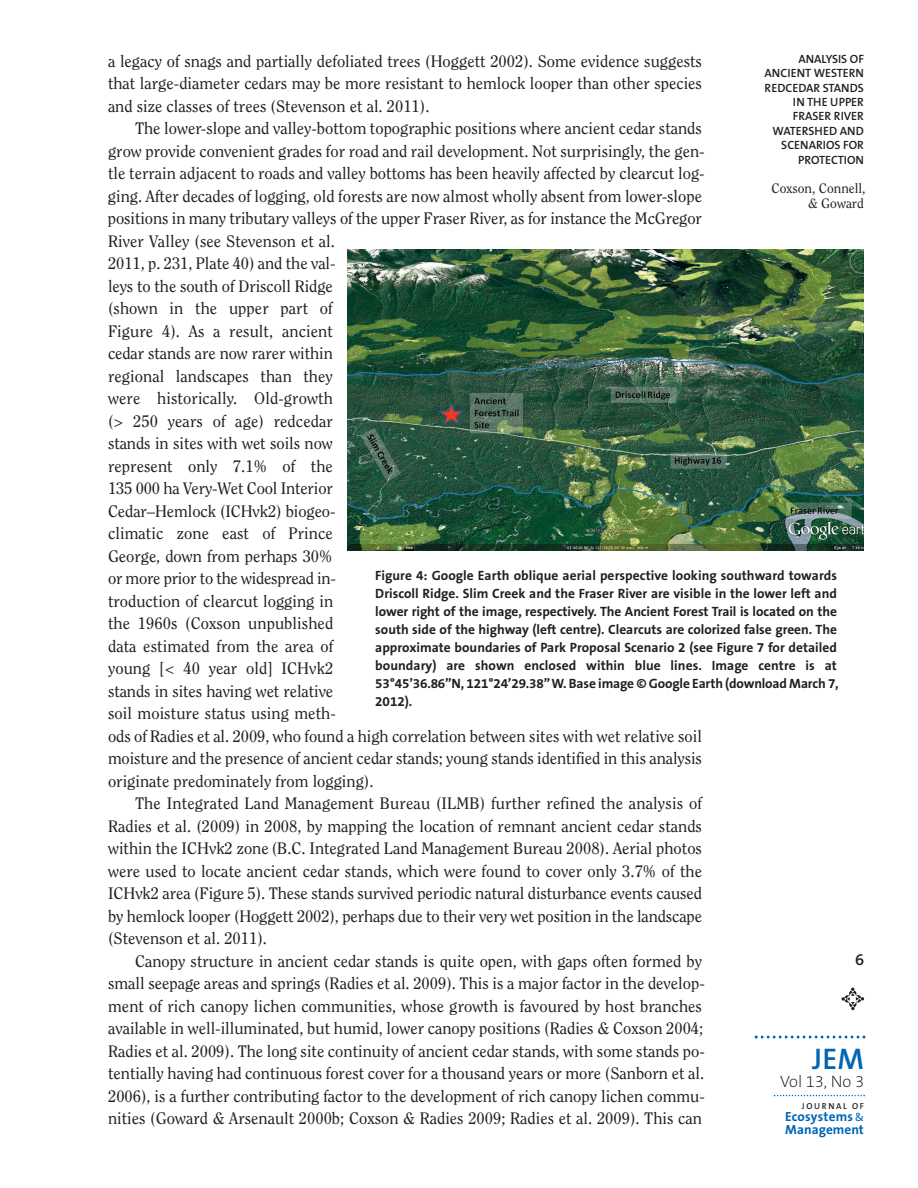
<style>
.page{position:relative;width:918px;height:1188px;background:#fff}
.page>*{position:absolute;margin:0;border:0;box-sizing:border-box;transform-origin:0 0}
.t1{font:600 30px "The Sans B6";color:#0166b3}
.t2{font:16.5px/22.5px "Clearface";color:#231f20;text-align:justify}
.t3{font:200 16.5px "The Sans B2";color:#231f20}
.t4{font:600 16.5px "The Sans B6";color:#231f20}
.t5{font:700 13.5px/18px "The Sans B7";color:#231f20}
.t6{font:13.5px/15px "Clearface";color:#231f20;text-align:right}
.t7{font:700 13.35px/12.5px "The Sans B7";letter-spacing:.005em;color:#0166b3}
.t8{font:600 12px/14.4px "The Sans B6";color:#231f20;text-align:right}
.t9{font:600 8.7px "The Sans B6";letter-spacing:.185em;color:#231f20}
.s1{font-family:"The Sans B5 Plain";font-weight:400;font-size:11.1px}
</style>
<div class="page">
<svg style="left:774px;top:1095px;width:91px;height:1px"></svg>
<svg style="left:755px;top:1036px;width:111px;height:3px"></svg>
<svg style="left:842px;top:988px;width:22px;height:22px"></svg>
<img style="left:348px;top:250px;width:516px;height:300px">
<p class="t2" style="left:108px;top:51px;width:596px">a legacy of snags and partially defoliated trees (Hoggett 2002). Some evidence suggests that large-diameter cedars may be more resistant to hemlock looper than other species and size classes of trees (Stevenson et al. 2011).</p>
<p class="t2" style="left:108px;top:118px;width:598px;text-align:left;text-indent:27px">The lower-slope and valley-bottom topographic positions where ancient cedar stands grow provide convenient grades for road and rail development. Not surprisingly, the gen&shy;tle terrain adjacent to roads and valley bottoms has been heavily affected by clearcut log&shy;ging. After decades of logging, old forests are now almost wholly absent from lower-slope positions in many tributary valleys of the upper Fraser River, as for instance the McGregor River Valley (see Stevenson et al.<br>2011, p. 231, Plate 40) and the val-<br>leys to the south of Driscoll Ridge<br>(shown in the upper part of<br>Figure 4). As a result, ancient<br>cedar stands are now rarer within<br>regional landscapes than they<br>were historically. Old-growth<br>(&gt; 250 years of age) redcedar<br>stands in sites with wet soils now<br>represent only 7.1% of the<br>135 000 ha Very-Wet Cool Interior<br>Cedar–Hemlock (ICHvk2) biogeo-<br>climatic zone east of Prince<br>George, down from perhaps 30%<br>or more prior to the widespread in-<br>troduction of clearcut logging in<br>the 1960s (Coxson unpublished<br>data estimated from the area of<br>young [&lt; 40 year old] ICHvk2<br>stands in sites having wet relative<br>soil moisture status using meth-<br>ods of Radies et al. 2009, who found a high correlation between sites with wet relative soil moisture and the presence of ancient cedar stands; young stands identified in this analysis originate predominately from logging).</p>
<p class="t2" style="left:108px;top:793px;width:596px;text-indent:27px">The Integrated Land Management Bureau (ILMB) further refined the analysis of Radies et al. (2009) in 2008, by mapping the location of remnant ancient cedar stands within the ICHvk2 zone (B.C. Integrated Land Management Bureau 2008). Aerial photos were used to locate ancient cedar stands, which were found to cover only 3.7% of the ICHvk2 area (Figure 5). These stands survived periodic natural disturbance events caused by hemlock looper (Hoggett 2002), perhaps due to their very wet position in the landscape (Stevenson et al. 2011).</p>
<p class="t2" style="left:108px;top:951px;width:598px;text-align:left;text-indent:27px">Canopy structure in ancient cedar stands is quite open, with gaps often formed by small seepage areas and springs (Radies et al. 2009). This is a major factor in the develop&shy;ment of rich canopy lichen communities, whose growth is favoured by host branches available in well-illuminated, but humid, lower canopy positions (Radies &amp; Coxson 2004; Radies et al. 2009). The long site continuity of ancient cedar stands, with some stands po&shy;tentially having had continuous forest cover for a thousand years or more (Sanborn et al.<br>2006), is a further contributing factor to the development of rich canopy lichen commu&shy;nities (Goward &amp; Arsenault 2000b; Coxson &amp; Radies 2009; Radies et al. 2009). This can</p>
<p class="t8" style="left:765px;top:52px;width:101px">ANALYSIS OF<br>ANCIENT WESTERN<br>REDCEDAR STANDS<br>IN THE UPPER<br>FRASER RIVER<br>WATERSHED AND<br>SCENARIOS FOR<br>PROTECTION</p>
<p class="t6" style="left:772px;top:182px;width:96px">Coxson, Connell, &amp; Goward</p>
<p class="t5" style="left:375px;top:567px;width:465px">Figure 4: Google Earth oblique aerial perspective looking southward towards Driscoll Ridge. Slim Creek and the Fraser River are visible in the lower left and lower right of the image, respectively. The Ancient Forest Trail is located on the south side of the highway (left centre). Clearcuts are colorized false green. The approximate boundaries of Park Proposal Scenario 2 (see Figure 7 for detailed boundary) are shown enclosed within blue lines. Image centre is at 53°45’36.86”N, 121°24’29.38”W. Base image © Google Earth (download March 7, 2012).</p>
<p class="t4" style="left:855px;top:951px;width:11px">6</p>
<h1 class="t1" style="left:812px;top:1044px;width:53px">JEM</h1>
<p class="t3" style="left:780px;top:1073px;width:85px">Vol 13, No 3</p>
<p class="t9" style="left:802px;top:1101px;width:63px">JOURNAL OF</p>
<p class="t7" style="left:785px;top:1111px;width:80px">Ecosystems <span class="s1">&amp;<br></span>Management</p>
</div>
